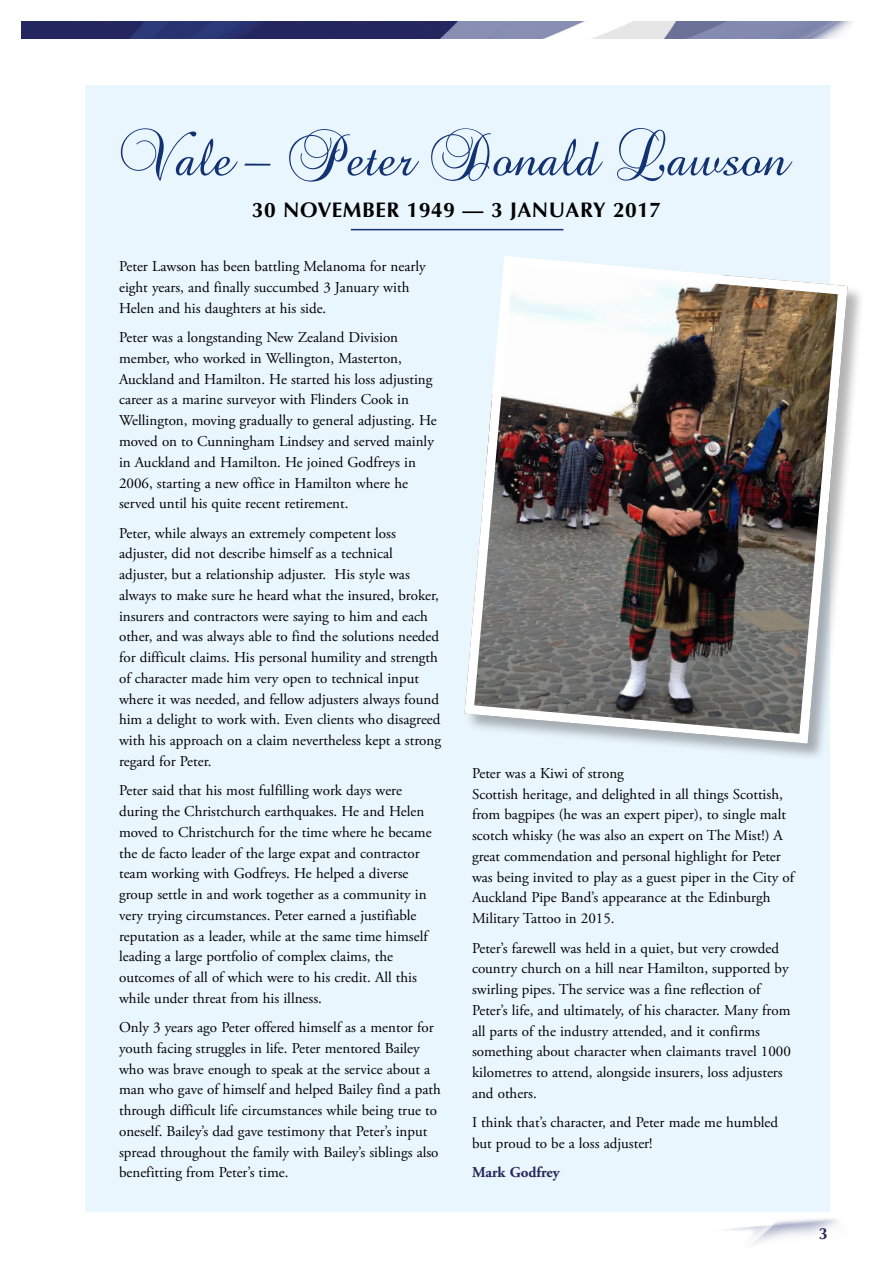
<style>
.page{position:relative;width:893px;height:1263px;background:#fff}
.page>*{position:absolute;margin:0;border:0;box-sizing:border-box;transform-origin:0 0}
.t1{font:700 21px "Optima";letter-spacing:.025em;color:#000}
.t2{font:700 16.2px "Optima";color:#27265b}
.t3{font:15px/20.7px "Adobe Garamond Pro";color:#000}
.t4{font:700 15px "Adobe Garamond";letter-spacing:-.005em;color:#27265b}
</style>
<div class="page">
<img style="left:728px;top:1218px;width:109px;height:27px">
<img style="left:21px;top:21px;width:832px;height:17px">
<div style="left:85px;top:85px;width:744px;height:1127px;background:#eaf6fe"></div>
<svg style="left:121px;top:128px;width:671px;height:54px"></svg>
<div style="left:464px;top:256px;width:401px;height:505px;background:#000;opacity:.3"></div>
<img style="left:464px;top:251px;width:388px;height:497px">
<hr style="left:351px;top:229px;width:212px;height:1px;background:#123274">
<h1 class="t1" style="left:252px;top:197px;width:411px">30 NOVEMBER 1949 — 3 JANUARY 2017</h1>
<p class="t3" style="left:119px;top:257px;width:308px">Peter Lawson has been battling Melanoma for nearly eight years, and finally succumbed 3 January with<br>Helen and his daughters at his side.</p>
<p class="t3" style="left:119px;top:328px;width:319px">Peter was a longstanding New Zealand Division member, who worked in Wellington, Masterton, Auckland and Hamilton. He started his loss adjusting career as a marine surveyor with Flinders Cook in Wellington, moving gradually to general adjusting. He moved on to Cunningham Lindsey and served mainly in Auckland and Hamilton. He joined Godfreys in 2006, starting a new office in Hamilton where he served until his quite recent retirement.</p>
<p class="t3" style="left:119px;top:523px;width:324px">Peter, while always an extremely competent loss adjuster, did not describe himself as a technical adjuster, but a relationship adjuster. His style was always to make sure he heard what the insured, broker, insurers and contractors were saying to him and each other, and was always able to find the solutions needed for difficult claims. His personal humility and strength of character made him very open to technical input where it was needed, and fellow adjusters always found him a delight to work with. Even clients who disagreed with his approach on a claim nevertheless kept a strong regard for Peter.</p>
<p class="t3" style="left:119px;top:781px;width:314px">Peter said that his most fulfilling work days were during the Christchurch earthquakes. He and Helen moved to Christchurch for the time where he became the de facto leader of the large expat and contractor team working with Godfreys. He helped a diverse group settle in and work together as a community in very trying circumstances. Peter earned a justifiable reputation as a leader, while at the same time himself leading a large portfolio of complex claims, the outcomes of all of which were to his credit. All this while under threat from his illness.</p>
<p class="t3" style="left:119px;top:1017px;width:323px">Only 3 years ago Peter offered himself as a mentor for youth facing struggles in life. Peter mentored Bailey who was brave enough to speak at the service about a man who gave of himself and helped Bailey find a path through difficult life circumstances while being true to oneself. Bailey’s dad gave testimony that Peter’s input spread throughout the family with Bailey’s siblings also benefitting from Peter’s time.</p>
<p class="t3" style="left:472px;top:763px;width:324px">Peter was a Kiwi of strong<br>Scottish heritage, and delighted in all things Scottish, from bagpipes (he was an expert piper), to single malt scotch whisky (he was also an expert on The Mist!) A great commendation and personal highlight for Peter was being invited to play as a guest piper in the City of Auckland Pipe Band’s appearance at the Edinburgh Military Tattoo in 2015.</p>
<p class="t3" style="left:472px;top:938px;width:320px">Peter’s farewell was held in a quiet, but very crowded country church on a hill near Hamilton, supported by swirling pipes. The service was a fine reflection of Peter’s life, and ultimately, of his character. Many from all parts of the industry attended, and it confirms something about character when claimants travel 1000 kilometres to attend, alongside insurers, loss adjusters and others.</p>
<p class="t3" style="left:472px;top:1112px;width:308px">I think that’s character, and Peter made me humbled but proud to be a loss adjuster!</p>
<p class="t4" style="left:472px;top:1164px;width:89px">Mark Godfrey</p>
<p class="t2" style="left:819px;top:1224px;width:10px">3</p>
</div>
